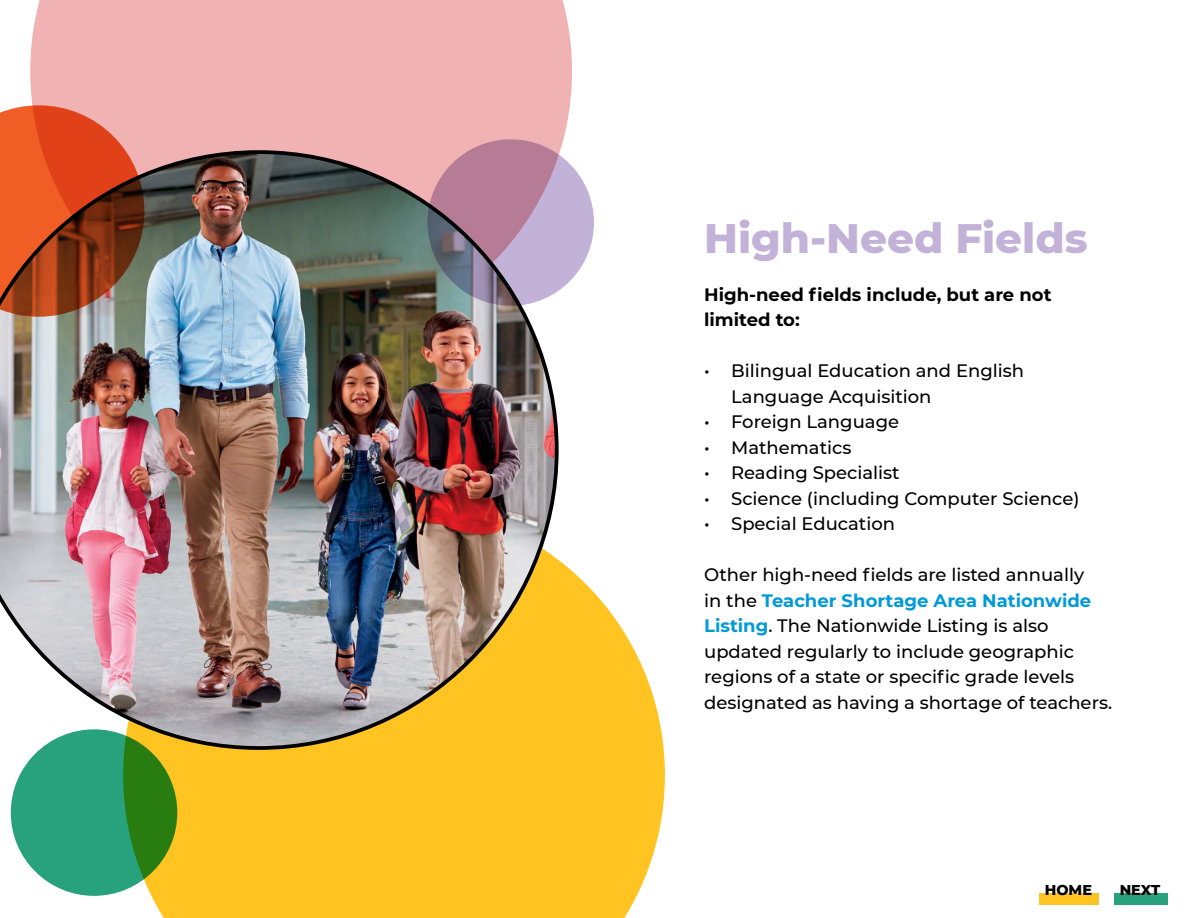
<style>
.page{position:relative;width:1188px;height:918px;background:#fff}
.page>*{position:absolute;margin:0;border:0;box-sizing:border-box;transform-origin:0 0}
.t1{font:800 42px "Montserrat";color:#c2b2d7}
.t2{font:500 18px/25.5px "Montserrat";color:#000}
.t3{font:700 18px/25.5px "Montserrat";color:#000}
.t4{font:800 14.55px "Montserrat";color:#000}
.s1{font-weight:700;color:#009ad6}
</style>
<div class="page">
<div style="left:30px;top:0;width:542px;height:287px;background:#f0b2b2"></div>
<svg style="left:124px;top:560px;width:541px;height:358px;fill:#ffc421"></svg>
<img style="left:0;top:150px;width:559px;height:600px">
<svg style="left:11px;top:729px;width:166px;height:167px;fill:#28a27c"></svg>
<svg style="left:0;top:105px;width:144px;height:212px"></svg>
<svg style="left:428px;top:139px;width:166px;height:167px"></svg>
<div style="left:1114px;top:893px;width:54px;height:12px;background:#28a27c"></div>
<div style="left:1039px;top:893px;width:60px;height:12px;background:#ffc421"></div>
<h1 class="t1" style="left:704px;top:208px;width:385px">High-Need Fields</h1>
<p class="t3" style="left:704px;top:280px;width:349px">High-need fields include, but are not limited to:</p>
<p class="t2" style="left:731px;top:357px;width:294px;text-indent:-27px">• Bilingual Education and English<br>Language Acquisition</p>
<p class="t2" style="left:704px;top:408px;width:196px">• Foreign Language</p>
<p class="t2" style="left:704px;top:434px;width:149px">• Mathematics</p>
<p class="t2" style="left:704px;top:459px;width:197px">• Reading Specialist</p>
<p class="t2" style="left:704px;top:485px;width:377px">• Science (including Computer Science)</p>
<p class="t2" style="left:704px;top:510px;width:192px">• Special Education</p>
<p class="t2" style="left:704px;top:561px;width:409px">Other high-need fields are listed annually<br>in the <span class="s1">Teacher Shortage Area Nationwide Listing</span>. The Nationwide Listing is also updated regularly to include geographic regions of a state or specific grade levels designated as having a shortage of teachers.</p>
<p class="t4" style="left:1045px;top:880px;width:49px">HOME</p>
<p class="t4" style="left:1120px;top:880px;width:42px">NEXT</p>
</div>
